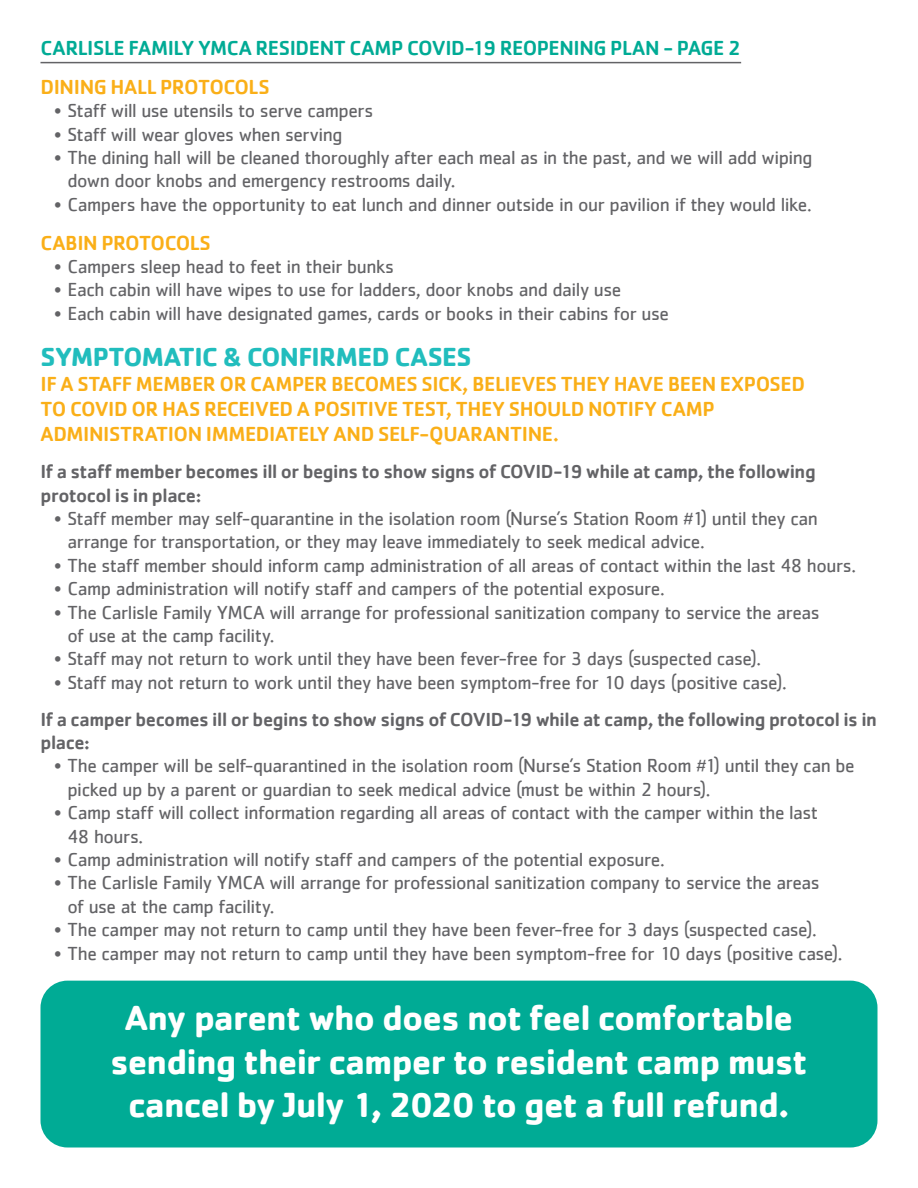
<style>
.page{position:relative;width:918px;height:1188px;background:#fff}
.page>*{position:absolute;margin:0;border:0;box-sizing:border-box;transform-origin:0 0}
.t1{font:700 36px/43.2px "Cachet";letter-spacing:-.025em;color:#fff;text-align:center}
.t2{font:700 27px "Cachet";letter-spacing:-.02em;color:#21bdbd}
.t3{font:500 21px/25.2px "Cachet";letter-spacing:-.02em;color:#faaf18}
.t4{font:500 21px "Cachet";letter-spacing:-.02em;color:#00ab95}
.t5{font:19.5px/23.4px "Cachet";letter-spacing:-.025em;color:#636366}
.t6{font:500 19.5px/23.4px "Cachet";letter-spacing:-.025em;color:#636366}
</style>
<div class="page">
<hr style="left:40px;top:62px;width:701px;height:1px;background:#636366">
<div style="left:40px;top:981px;width:838px;height:166px;background:#00ab95;border-radius:27px"></div>
<p class="t4" style="left:40px;top:35px;width:702px">CARLISLE FAMILY YMCA RESIDENT CAMP COVID-19 REOPENING PLAN - PAGE 2</p>
<p class="t3" style="left:40px;top:74px;width:231px">DINING HALL PROTOCOLS</p>
<p class="t5" style="left:54px;top:99px;width:321px">• Staff will use utensils to serve campers</p>
<p class="t5" style="left:54px;top:122px;width:290px">• Staff will wear gloves when serving</p>
<p class="t5" style="left:67px;top:145px;width:747px;text-indent:-13px">• The dining hall will be cleaned thoroughly after each meal as in the past, and we will add wiping down door knobs and emergency restrooms daily.</p>
<p class="t5" style="left:54px;top:192px;width:759px">• Campers have the opportunity to eat lunch and dinner outside in our pavilion if they would like.</p>
<p class="t3" style="left:40px;top:229px;width:172px">CABIN PROTOCOLS</p>
<p class="t5" style="left:54px;top:254px;width:342px">• Campers sleep head to feet in their bunks</p>
<p class="t5" style="left:54px;top:278px;width:569px">• Each cabin will have wipes to use for ladders, door knobs and daily use</p>
<p class="t5" style="left:54px;top:301px;width:616px">• Each cabin will have designated games, cards or books in their cabins for use</p>
<p class="t2" style="left:40px;top:339px;width:432px">SYMPTOMATIC &amp; CONFIRMED CASES</p>
<p class="t3" style="left:40px;top:371px;width:766px">IF A STAFF MEMBER OR CAMPER BECOMES SICK, BELIEVES THEY HAVE BEEN EXPOSED<br>TO COVID OR HAS RECEIVED A POSITIVE TEST, THEY SHOULD NOTIFY CAMP<br>ADMINISTRATION IMMEDIATELY AND SELF-QUARANTINE.</p>
<p class="t6" style="left:40px;top:459px;width:777px">If a staff member becomes ill or begins to show signs of COVID-19 while at camp, the following protocol is in place:</p>
<p class="t5" style="left:67px;top:506px;width:752px;text-indent:-13px">• Staff member may self-quarantine in the isolation room (Nurse’s Station Room #1) until they can arrange for transportation, or they may leave immediately to seek medical advice.</p>
<p class="t5" style="left:54px;top:553px;width:804px">• The staff member should inform camp administration of all areas of contact within the last 48 hours.</p>
<p class="t5" style="left:54px;top:577px;width:612px">• Camp administration will notify staff and campers of the potential exposure.</p>
<p class="t5" style="left:67px;top:600px;width:754px;text-indent:-13px">• The Carlisle Family YMCA will arrange for professional sanitization company to service the areas of use at the camp facility.</p>
<p class="t5" style="left:54px;top:647px;width:709px">• Staff may not return to work until they have been fever-free for 3 days (suspected case).</p>
<p class="t5" style="left:54px;top:670px;width:734px">• Staff may not return to work until they have been symptom-free for 10 days (positive case).</p>
<p class="t6" style="left:40px;top:707px;width:838px">If a camper becomes ill or begins to show signs of COVID-19 while at camp, the following protocol is in place:</p>
<p class="t5" style="left:67px;top:754px;width:789px;text-indent:-13px">• The camper will be self-quarantined in the isolation room (Nurse’s Station Room #1) until they can be picked up by a parent or guardian to seek medical advice (must be within 2 hours).</p>
<p class="t5" style="left:67px;top:801px;width:752px;text-indent:-13px">• Camp staff will collect information regarding all areas of contact with the camper within the last<br>48 hours.</p>
<p class="t5" style="left:54px;top:847px;width:612px">• Camp administration will notify staff and campers of the potential exposure.</p>
<p class="t5" style="left:67px;top:871px;width:754px;text-indent:-13px">• The Carlisle Family YMCA will arrange for professional sanitization company to service the areas of use at the camp facility.</p>
<p class="t5" style="left:54px;top:918px;width:764px">• The camper may not return to camp until they have been fever-free for 3 days (suspected case).</p>
<p class="t5" style="left:54px;top:941px;width:790px">• The camper may not return to camp until they have been symptom-free for 10 days (positive case).</p>
<p class="t1" style="left:110px;top:995px;width:699px">Any parent who does not feel comfortable sending their camper to resident camp must cancel by July 1, 2020 to get a full refund.</p>
</div>
